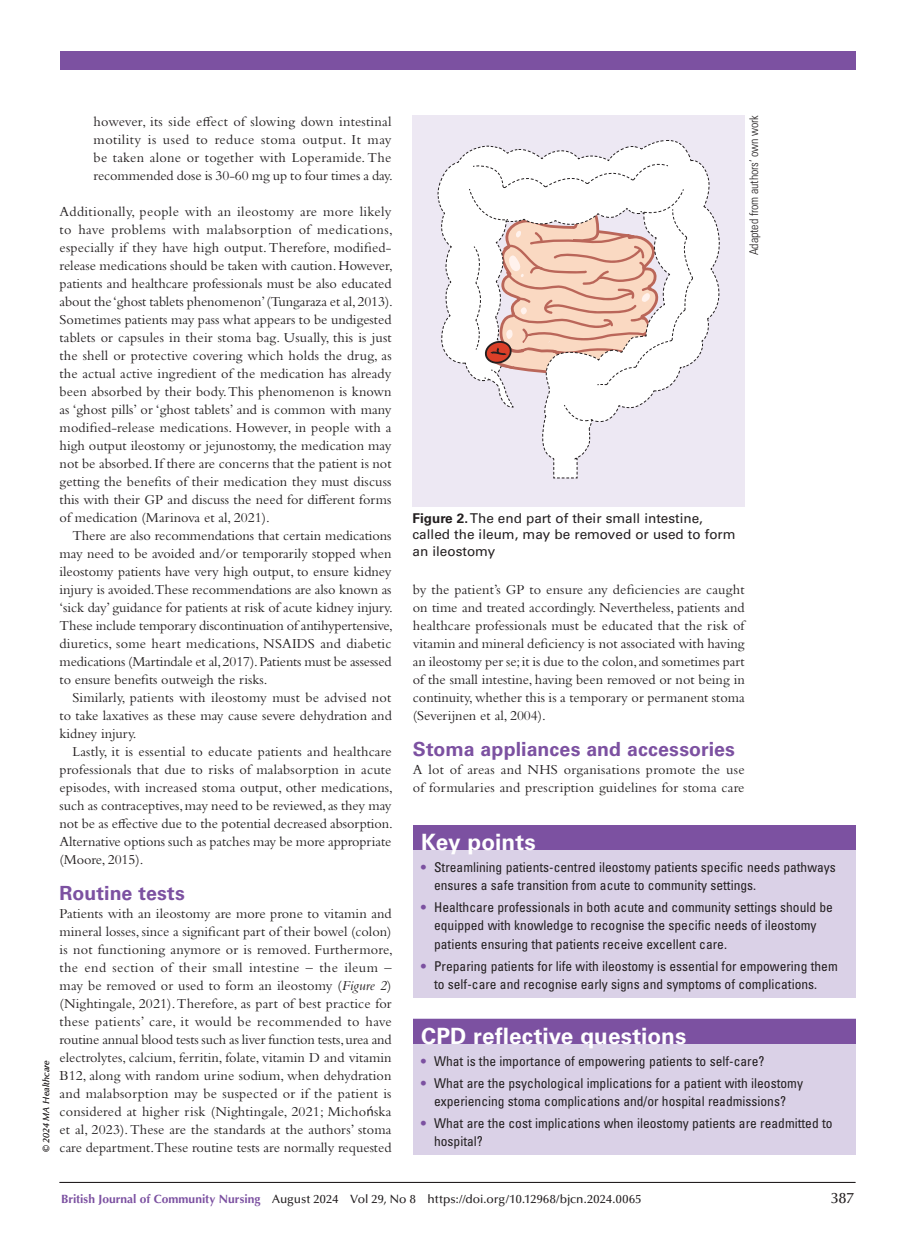
<style>
.page{position:relative;width:915px;height:1242px;background:#fff}
.page>*{position:absolute;margin:0;border:0;box-sizing:border-box;transform-origin:0 0}
.BJCN_box_head{font:700 22.5px "Univers LT Std";letter-spacing:.005em;color:#fff}
.BJCN_head_A{font:700 19.5px "Univers LT Std";letter-spacing:.005em;color:#7c51a1}
.BJCN_footer{font:500 15px "Optima LT Std";color:#231f20}
.BJCN_body_no_indent{font:14.25px/18px "Bembo Std";color:#231f20;text-align:justify}
.BJCN_body_text{font:14.25px/18px "Bembo Std";letter-spacing:-.005em;color:#231f20;text-align:justify}
.t1{font:condensed 13.5px/18px "Univers LT Std";color:#231f20}
.BJCN_caption{font:13.5px/16.5px "Univers LT Std";color:#231f20}
.BJCN_footer-2{font:500 12px "Optima LT Std";letter-spacing:.005em;color:#231f20}
.BJCN_figure_copyright{font:300 condensed 12px "Univers LT Std";letter-spacing:-.01em;color:#231f20}
.BJCN_copyright{font:italic 9px "Optima LT Std";letter-spacing:.005em;color:#231f20}
.s1{font-style:italic}
.s2{font-family:"Calibri"}
.s3{font-weight:700}
.s4{font-weight:700;font-stretch:normal;color:#7c51a1}
.s5{font-weight:700;color:#7c51a1}
</style>
<div class="page">
<div style="left:60px;top:51px;width:795px;height:18px;background:#7c51a1"></div>
<hr style="left:60px;top:1182px;width:795px;height:1px;background:#231f20">
<div style="left:412px;top:825px;width:443px;height:172px;background:#dad1e7"></div>
<div style="left:412px;top:825px;width:443px;height:25px;background:#7c51a1"></div>
<div style="left:412px;top:1019px;width:443px;height:136px;background:#dad1e7"></div>
<div style="left:412px;top:1019px;width:443px;height:24px;background:#7c51a1"></div>
<div style="left:412px;top:115px;width:332px;height:392px;background:#ede8f3"></div>
<svg style="left:437px;top:140px;width:282px;height:338px"></svg>
<p class="BJCN_copyright" style="left:41px;top:1152px;width:94px;rotate:-90deg">© 2024 MA Healthcare</p>
<p class="BJCN_body_no_indent" style="left:94px;top:112px;width:300px">however, its side effect of slowing down intestinal motility is used to reduce stoma output. It may be taken alone or together with Loperamide. The recommended dose is 30-60 mg up to four times a day.</p>
<p class="BJCN_body_no_indent" style="left:60px;top:202px;width:335px">Additionally, people with an ileostomy are more likely to have problems with malabsorption of medications, especially if they have high output. Therefore, modified&shy;release medications should be taken with caution. However, patients and healthcare professionals must be also educated about the ‘ghost tablets phenomenon’ (Tungaraza et al, 2013).<br>Sometimes patients may pass what appears to be undigested tablets or capsules in their stoma bag. Usually, this is just the shell or protective covering which holds the drug, as the actual active ingredient of the medication has already been absorbed by their body. This phenomenon is known as ‘ghost pills’ or ‘ghost tablets’ and is common with many modified-release medications. However, in people with a high output ileostomy or jejunostomy, the medication may not be absorbed. If there are concerns that the patient is not getting the benefits of their medication they must discuss this with their GP and discuss the need for different forms of medication (Marinova et al, 2021).</p>
<p class="BJCN_body_text" style="left:60px;top:526px;width:335px;text-indent:13px">There are also recommendations that certain medications may need to be avoided and/or temporarily stopped when ileostomy patients have very high output, to ensure kidney injury is avoided.These recommendations are also known as ‘sick day’ guidance for patients at risk of acute kidney injury.<br>These include temporary discontinuation of antihypertensive, diuretics, some heart medications, NSAIDS and diabetic medications (Martindale et al, 2017). Patients must be assessed to ensure benefits outweigh the risks.</p>
<p class="BJCN_body_text" style="left:60px;top:688px;width:333px;text-indent:13px">Similarly, patients with ileostomy must be advised not to take laxatives as these may cause severe dehydration and kidney injury.</p>
<p class="BJCN_body_text" style="left:60px;top:742px;width:335px;text-indent:13px">Lastly, it is essential to educate patients and healthcare professionals that due to risks of malabsorption in acute episodes, with increased stoma output, other medications, such as contraceptives, may need to be reviewed, as they may not be as effective due to the potential decreased absorption.<br>Alternative options such as patches may be more appropriate (Moore, 2015).</p>
<p class="BJCN_head_A" style="left:60px;top:882px;width:127px">Routine tests</p>
<p class="BJCN_body_no_indent" style="left:60px;top:904px;width:335px">Patients with an ileostomy are more prone to vitamin and mineral losses, since a significant part of their bowel (colon) is not functioning anymore or is removed. Furthermore, the end section of their small intestine – the ileum – may be removed or used to form an ileostomy (<span class="s1">Figure 2</span>) (Nightingale, 2021). Therefore, as part of best practice for these patients’ care, it would be recommended to have routine annual blood tests such as liver function tests, urea and electrolytes, calcium, ferritin, folate, vitamin D and vitamin B12, along with random urine sodium, when dehydration and malabsorption may be suspected or if the patient is considered at higher risk (Nightingale, 2021; Micho<span class="s2">ń</span>ska et al, 2023). These are the standards at the authors’ stoma care department.These routine tests are normally requested</p>
<p class="BJCN_figure_copyright" style="left:746px;top:255px;width:142px;rotate:-90deg">Adapted from authors’ own work</p>
<p class="BJCN_caption" style="left:412px;top:510px;width:324px"><span class="s3">Figure 2.</span> The end part of their small intestine, called the ileum, may be removed or used to form an ileostomy</p>
<p class="BJCN_body_no_indent" style="left:412px;top:580px;width:333px">by the patient’s GP to ensure any deficiencies are caught on time and treated accordingly. Nevertheless, patients and healthcare professionals must be educated that the risk of vitamin and mineral deficiency is not associated with having an ileostomy per se; it is due to the colon, and sometimes part of the small intestine, having been removed or not being in continuity, whether this is a temporary or permanent stoma (Severijnen et al, 2004).</p>
<p class="BJCN_head_A" style="left:412px;top:738px;width:323px">Stoma appliances and accessories</p>
<p class="BJCN_body_no_indent" style="left:412px;top:760px;width:333px">A lot of areas and NHS organisations promote the use of formularies and prescription guidelines for stoma care</p>
<p class="BJCN_box_head" style="left:421px;top:829px;width:116px">Key points</p>
<p class="t1" style="left:434px;top:858px;width:403px;text-indent:-13px"><span class="s4">•</span> Streamlining patients-centred ileostomy patients specific needs pathways ensures a safe transition from acute to community settings.</p>
<p class="t1" style="left:434px;top:898px;width:400px;text-indent:-13px"><span class="s4">•</span> Healthcare professionals in both acute and community settings should be equipped with knowledge to recognise the specific needs of ileostomy patients ensuring that patients receive excellent care.</p>
<p class="t1" style="left:421px;top:956px;width:418px;text-align:center"><span class="s4">•</span> Preparing patients for life with ileostomy is essential for empowering them to self-care and recognise early signs and symptoms of complications.</p>
<p class="BJCN_box_head" style="left:421px;top:1022px;width:266px">CPD reflective questions</p>
<p class="t1" style="left:421px;top:1052px;width:344px"><span class="s4">•</span> What is the importance of empowering patients to self-care?</p>
<p class="t1" style="left:421px;top:1074px;width:383px;text-align:center"><span class="s4">•</span> What are the psychological implications for a patient with ileostomy experiencing stoma complications and/or hospital readmissions?</p>
<p class="t1" style="left:434px;top:1114px;width:400px;text-indent:-13px"><span class="s4">•</span> What are the cost implications when ileostomy patients are readmitted to hospital?</p>
<p class="BJCN_footer-2" style="left:61px;top:1192px;width:581px"><span class="s5">British Journal of Community Nursing</span> August 2024 Vol 29, No 8 https://doi.org/10.12968/bjcn.2024.0065</p>
<p class="BJCN_footer" style="left:830px;top:1190px;width:24px">387</p>
</div>
